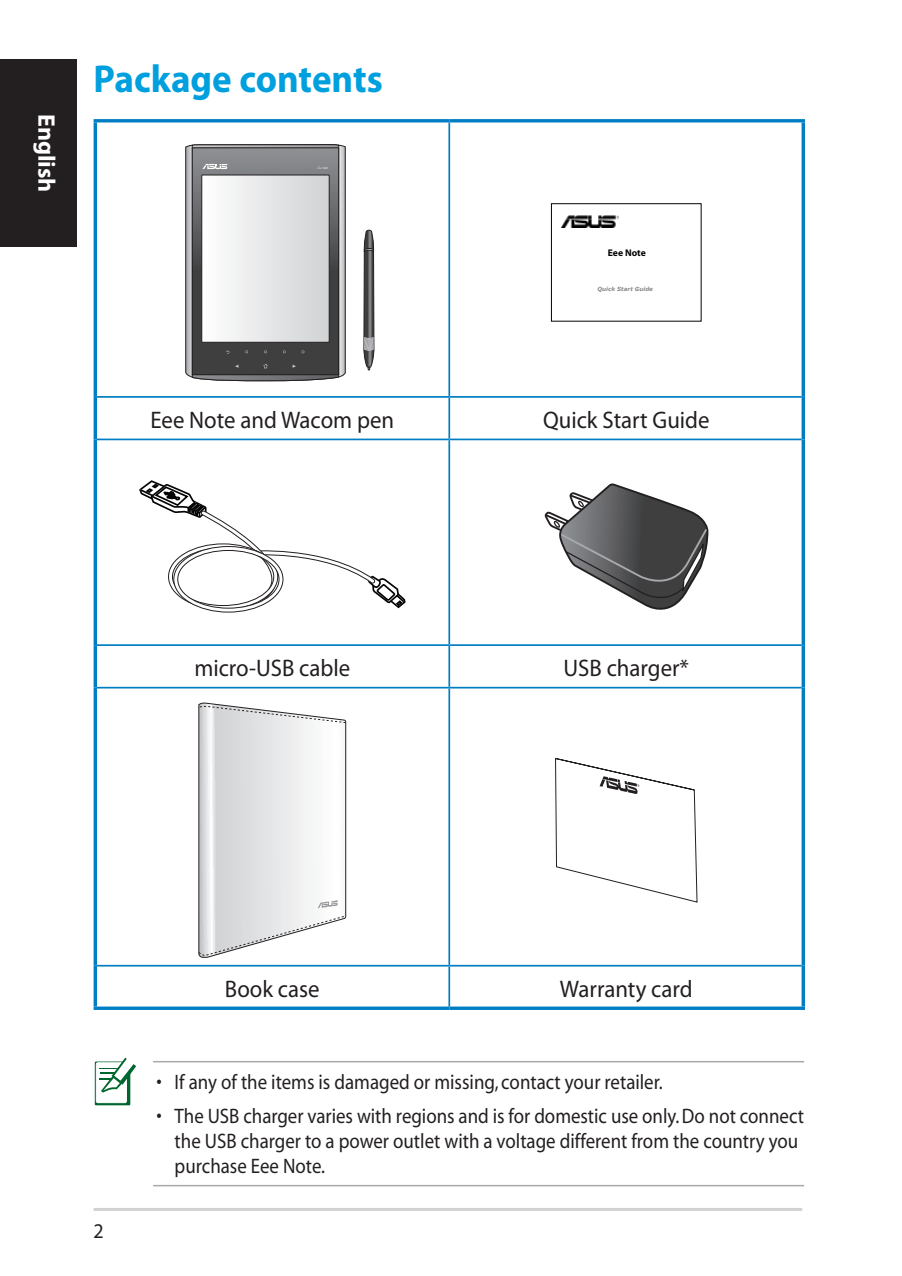
<style>
.page{position:relative;width:902px;height:1276px;background:#fff}
.page>*{position:absolute;margin:0;border:0;box-sizing:border-box;transform-origin:0 0}
.DR_Header_1_QSG{font:700 39px "Myriad Pro";color:#009fde;scale:.95 1}
.DR_Body_Text_QSG{font:24px "Myriad Pro";color:#231f20;scale:.95 1}
.t1{font:700 24px "Myriad Pro";color:#fff}
.DR_Message_List_3_QS{font:21px/25.2px "Myriad";color:#231f20;scale:.9 1}
.DR_Message_List_1_QS{font:21px "Myriad";color:#231f20;scale:.9 1}
.t2{font:700 9.6px "Myriad";color:#030303}
.t3{font:italic 700 5.7px "Verdana";color:#898a8d}
</style>
<div class="page">
<hr style="left:94px;top:1208px;width:708px;height:3px;background:#d1d2d4">
<hr style="left:153px;top:1061px;width:651px;height:1px;background:#a8a9ad">
<hr style="left:153px;top:1185px;width:651px;height:1px;background:#a8a9ad">
<svg style="left:94px;top:1057px;width:42px;height:49px"></svg>
<hr style="left:94px;top:119px;width:355px;height:3px;background:#007ec3">
<hr style="left:94px;top:122px;width:3px;height:275px;background:#007ec3">
<hr style="left:449px;top:119px;width:355px;height:3px;background:#007ec3">
<hr style="left:801px;top:122px;width:3px;height:275px;background:#007ec3">
<hr style="left:94px;top:397px;width:3px;height:42px;background:#007ec3">
<hr style="left:801px;top:397px;width:3px;height:42px;background:#007ec3">
<hr style="left:94px;top:439px;width:3px;height:206px;background:#007ec3">
<hr style="left:801px;top:439px;width:3px;height:206px;background:#007ec3">
<hr style="left:94px;top:645px;width:3px;height:42px;background:#007ec3">
<hr style="left:801px;top:645px;width:3px;height:42px;background:#007ec3">
<hr style="left:94px;top:687px;width:3px;height:278px;background:#007ec3">
<hr style="left:801px;top:687px;width:3px;height:278px;background:#007ec3">
<hr style="left:94px;top:965px;width:3px;height:41px;background:#007ec3">
<hr style="left:801px;top:965px;width:3px;height:41px;background:#007ec3">
<svg style="left:94px;top:1006px;width:355px;height:4px"></svg>
<svg style="left:449px;top:1006px;width:355px;height:4px"></svg>
<hr style="left:448px;top:122px;width:2px;height:274px;background:#007ec3">
<hr style="left:97px;top:396px;width:352px;height:2px;background:#007ec3">
<hr style="left:449px;top:396px;width:352px;height:2px;background:#007ec3">
<hr style="left:448px;top:398px;width:2px;height:40px;background:#007ec3">
<hr style="left:97px;top:438px;width:352px;height:2px;background:#007ec3">
<hr style="left:449px;top:438px;width:352px;height:2px;background:#007ec3">
<hr style="left:448px;top:440px;width:2px;height:204px;background:#007ec3">
<hr style="left:97px;top:644px;width:352px;height:2px;background:#007ec3">
<hr style="left:449px;top:644px;width:352px;height:2px;background:#007ec3">
<hr style="left:448px;top:646px;width:2px;height:41px;background:#007ec3">
<hr style="left:97px;top:687px;width:352px;height:1px;background:#007ec3">
<hr style="left:449px;top:687px;width:352px;height:1px;background:#007ec3">
<hr style="left:448px;top:688px;width:2px;height:277px;background:#007ec3">
<hr style="left:97px;top:965px;width:352px;height:1px;background:#007ec3">
<hr style="left:449px;top:965px;width:352px;height:1px;background:#007ec3">
<hr style="left:448px;top:966px;width:2px;height:40px;background:#007ec3">
<svg style="left:185px;top:144px;width:161px;height:237px"></svg>
<svg style="left:363px;top:230px;width:11px;height:141px;background:#69696b"></svg>
<img style="left:561px;top:215px;width:57px;height:12px">
<div style="left:551px;top:203px;width:150px;height:118px;border:1px solid #030303"></div>
<svg style="left:139px;top:480px;width:267px;height:133px"></svg>
<svg style="left:544px;top:483px;width:165px;height:127px"></svg>
<svg style="left:198px;top:702px;width:148px;height:256px"></svg>
<svg style="left:555px;top:758px;width:142px;height:144px"></svg>
<div style="left:0;top:60px;width:77px;height:187px;background:#231f20"></div>
<p class="t1" style="left:62px;top:114px;width:80px;rotate:90deg">English</p>
<p class="DR_Header_1_QSG" style="left:94px;top:54px;width:306px">Package contents</p>
<p class="t2" style="left:607px;top:247px;width:40px">Eee Note</p>
<p class="t3" style="left:597px;top:286px;width:57px">Quick Start Guide</p>
<p class="DR_Body_Text_QSG" style="left:150px;top:405px;width:258px">Eee Note and Wacom pen</p>
<p class="DR_Body_Text_QSG" style="left:543px;top:405px;width:177px">Quick Start Guide</p>
<p class="DR_Body_Text_QSG" style="left:194px;top:653px;width:166px">micro-USB cable</p>
<p class="DR_Body_Text_QSG" style="left:563px;top:653px;width:133px">USB charger*</p>
<p class="DR_Body_Text_QSG" style="left:225px;top:974px;width:101px">Book case</p>
<p class="DR_Body_Text_QSG" style="left:560px;top:974px;width:141px">Warranty card</p>
<p class="DR_Message_List_1_QS" style="left:157px;top:1071px;width:564px">• If any of the items is damaged or missing, contact your retailer.</p>
<p class="DR_Message_List_3_QS" style="left:175px;top:1103px;width:700px;text-indent:-18px">• The USB charger varies with regions and is for domestic use only.Do not connect the USB charger to a power outlet with a voltage different from the country you purchase Eee Note.</p>
</div>
